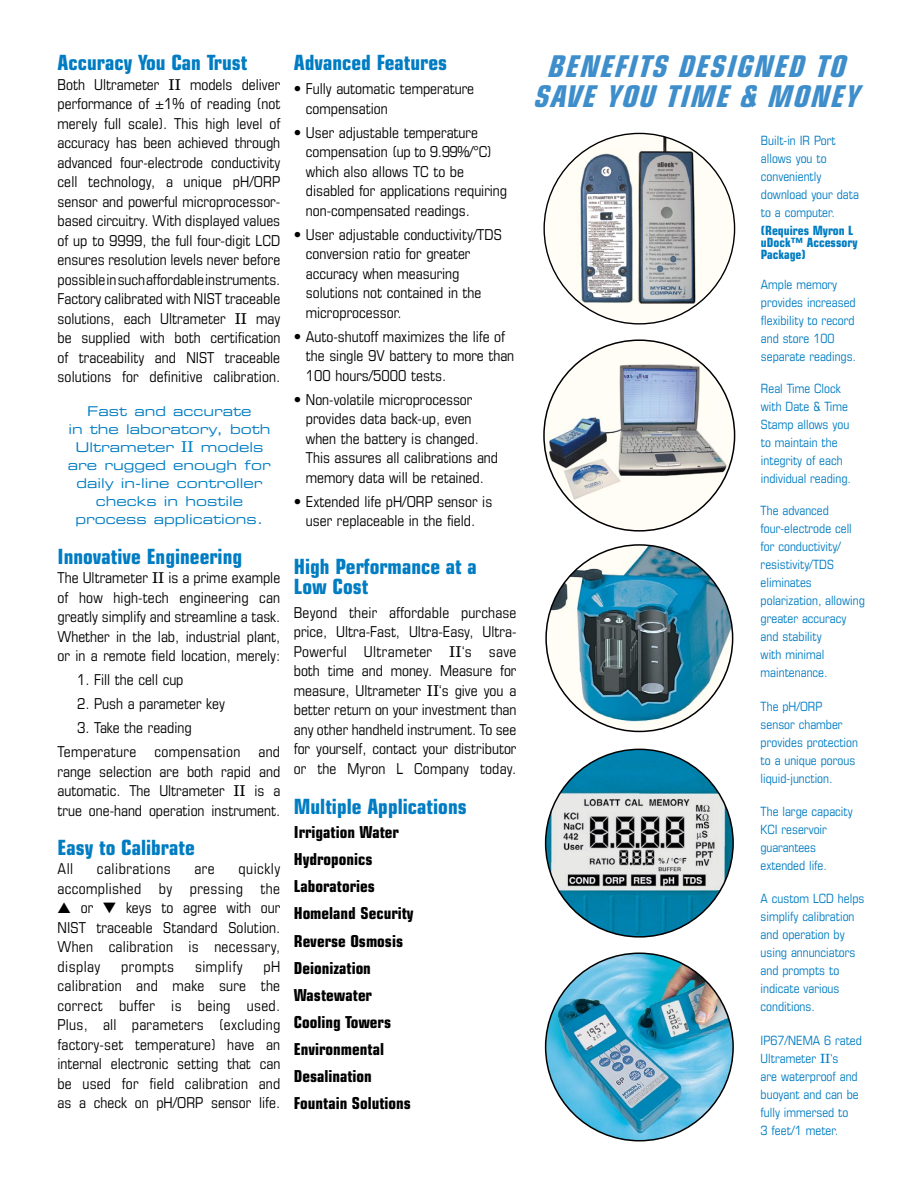
<style>
.page{position:relative;width:918px;height:1188px;background:#fff}
.page>*{position:absolute;margin:0;border:0;box-sizing:border-box;transform-origin:0 0}
.t1{font:italic 700 condensed 30px/30px "Eurostile";color:#3e8ecc}
.t2{font:700 condensed 21px/19.5px "Eurostile";color:#007cc2}
.t3{font:700 condensed 16.5px/27px "Eurostile";color:#000}
.t4{font:condensed 15px/19.5px "Eurostile";color:#000;text-align:justify}
.t5{font:condensed 15px/24px "Eurostile";letter-spacing:.025em;color:#000}
.t6{font:condensed 15px "Eurostile";letter-spacing:.035em;color:#000}
.t7{font:condensed 15px "Eurostile";letter-spacing:.03em;color:#000}
.t8{font:13.5px/18px "Eurostile Extended Two";color:#007cc2;text-align:center}
.t9{font:condensed 12.75px/18px "Eurostile";color:#007cc2}
.t10{font:700 condensed 12.75px/12px "Eurostile";color:#007cc2}
.s1{font-family:"New Century Schlbk";font-stretch:normal}
.s2{font-family:"New Century Schlbk";font-size:15px}
</style>
<div class="page">
<img style="left:544px;top:133px;width:191px;height:191px;border-radius:50%">
<img style="left:546px;top:953px;width:187px;height:188px;border-radius:50%">
<img style="left:546px;top:545px;width:187px;height:186px;border-radius:50%">
<img style="left:546px;top:749px;width:187px;height:188px;border-radius:50%">
<img style="left:544px;top:340px;width:191px;height:191px;border-radius:50%">
<h2 class="t2" style="left:58px;top:53px;width:191px">Accuracy You Can Trust</h2>
<p class="t4" style="left:58px;top:74px;width:224px">Both Ultrameter <span class="s1">II</span> models deliver performance of ±1% of reading (not merely full scale). This high level of accuracy has been achieved through advanced four-electrode conductivity cell technology, a unique pH/ORP sensor and powerful microprocessor&shy;based circuitry. With displayed values of up to 9999, the full four-digit LCD ensures resolution levels never before possible in such affordable instruments.<br>Factory calibrated with NIST traceable solutions, each Ultrameter <span class="s1">II</span> may be supplied with both certification of traceability and NIST traceable solutions for definitive calibration.</p>
<p class="t8" style="left:68px;top:402px;width:204px">Fast and accurate<br>in the laboratory, both<br>Ultrameter <span class="s2">II</span> models are rugged enough for daily in-line controller checks in hostile process applications.</p>
<h2 class="t2" style="left:58px;top:546px;width:186px">Innovative Engineering</h2>
<p class="t4" style="left:58px;top:568px;width:224px">The Ultrameter <span class="s1">II</span> is a prime example of how high-tech engineering can greatly simplify and streamline a task.<br>Whether in the lab, industrial plant, or in a remote field location, merely:</p>
<p class="t4" style="left:77px;top:670px;width:108px">1. Fill the cell cup</p>
<p class="t4" style="left:77px;top:694px;width:149px">2. Push a parameter key</p>
<p class="t5" style="left:58px;top:716px;width:224px;text-indent:20px">3. Take the reading<br>Temperature compensation and</p>
<p class="t4" style="left:58px;top:761px;width:224px">range selection are both rapid and automatic. The Ultrameter <span class="s1">II</span> is a true one-hand operation instrument.</p>
<h2 class="t2" style="left:58px;top:837px;width:139px">Easy to Calibrate</h2>
<p class="t4" style="left:58px;top:859px;width:17px">All</p>
<p class="t6" style="left:97px;top:860px;width:75px">calibrations</p>
<p class="t4" style="left:194px;top:859px;width:22px">are</p>
<p class="t6" style="left:239px;top:860px;width:43px">quickly</p>
<p class="t5" style="left:58px;top:876px;width:224px">accomplished by pressing the</p>
<p class="t4" style="left:81px;top:898px;width:14px">or</p>
<p class="t4" style="left:58px;top:898px;width:224px;text-indent:69px">keys to agree with our NIST traceable Standard Solution.<br>When calibration is necessary, display</p>
<p class="t7" style="left:121px;top:957px;width:54px">prompts</p>
<p class="t7" style="left:195px;top:957px;width:49px">simplify</p>
<p class="t4" style="left:58px;top:956px;width:224px;text-indent:206px">pH calibration and make sure the correct buffer is being used.<br>Plus, all parameters (excluding factory-set temperature) have an internal electronic setting that can be used for field calibration and as a check on pH/ORP sensor life.</p>
<h2 class="t2" style="left:294px;top:53px;width:155px">Advanced Features</h2>
<p class="t4" style="left:306px;top:79px;width:170px;text-indent:-12px">• Fully automatic temperature compensation</p>
<p class="t4" style="left:306px;top:122px;width:203px;text-align:left;text-indent:-12px">• User adjustable temperature compensation (up to 9.99%/°C) which also allows TC to be disabled for applications requiring non-compensated readings.</p>
<p class="t4" style="left:306px;top:224px;width:197px;text-align:left;text-indent:-12px">• User adjustable conductivity/TDS conversion ratio for greater accuracy when measuring solutions not contained in the microprocessor.</p>
<p class="t4" style="left:306px;top:326px;width:210px;text-align:left;text-indent:-12px">• Auto-shutoff maximizes the life of the single 9V battery to more than<br>100 hours/5000 tests.</p>
<p class="t4" style="left:306px;top:389px;width:194px;text-align:left;text-indent:-12px">• Non-volatile microprocessor provides data back-up, even when the battery is changed.<br>This assures all calibrations and memory data will be retained.</p>
<p class="t4" style="left:294px;top:491px;width:200px;text-align:center">• Extended life pH/ORP sensor is user replaceable in the field.</p>
<h2 class="t2" style="left:294px;top:557px;width:185px">High Performance at a<br>Low Cost</h2>
<p class="t4" style="left:294px;top:602px;width:224px">Beyond their affordable purchase price, Ultra-Fast, Ultra-Easy, Ultra-Powerful Ultrameter <span class="s1">II</span>‘s save both time and money. Measure for measure, Ultrameter <span class="s1">II</span>‘s give you a better return on your investment than any other handheld instrument. To see for yourself, contact your distributor or the Myron L Company today.</p>
<h2 class="t2" style="left:294px;top:797px;width:174px">Multiple Applications</h2>
<p class="t3" style="left:294px;top:819px;width:121px">Irrigation Water<br>Hydroponics<br>Laboratories<br>Homeland Security<br>Reverse Osmosis<br>Deionization<br>Wastewater<br>Cooling Towers<br>Environmental<br>Desalination<br>Fountain Solutions</p>
<h1 class="t1" style="left:533px;top:51px;width:336px;text-indent:144px">DESIGNED TO<br>SAVEYOU TIM E&amp; MO NEY</h1>
<h1 class="t1" style="left:547px;top:51px;width:82px">BENEFITS</h1>
<p class="t9" style="left:761px;top:131px;width:100px">Built-in IR Port allows you to conveniently download your data to a computer.</p>
<p class="t10" style="left:761px;top:224px;width:98px">(Requires Myron L uDock™ Accessory<br>Package)</p>
<p class="t9" style="left:761px;top:275px;width:97px">Ample memory provides increased flexibility to record and store 100 separate readings.</p>
<p class="t9" style="left:761px;top:379px;width:92px">Real Time Clock with Date &amp; Time<br>Stamp allows you to maintain the integrity of each individual reading.</p>
<p class="t9" style="left:761px;top:501px;width:106px">The advanced four-electrode cell for conductivity/ resistivity/TDS eliminates polarization, allowing greater accuracy and stability<br>with minimal maintenance.</p>
<p class="t9" style="left:761px;top:697px;width:99px">The pH/ORP sensor chamber provides protection to a unique porous liquid-junction.</p>
<p class="t9" style="left:761px;top:802px;width:94px">The large capacity<br>KCI reservoir guarantees extended life.</p>
<p class="t9" style="left:761px;top:890px;width:105px">A custom LCD helps simplify calibration and operation by using annunciators and prompts to indicate various conditions.</p>
<p class="t9" style="left:761px;top:1032px;width:103px">IP67/NEMA 6 rated<br>Ultrameter <span class="s1">II</span>‘s<br>are waterproof and buoyant and can be fully immersed to<br>3 feet/1 meter.</p>
</div>
